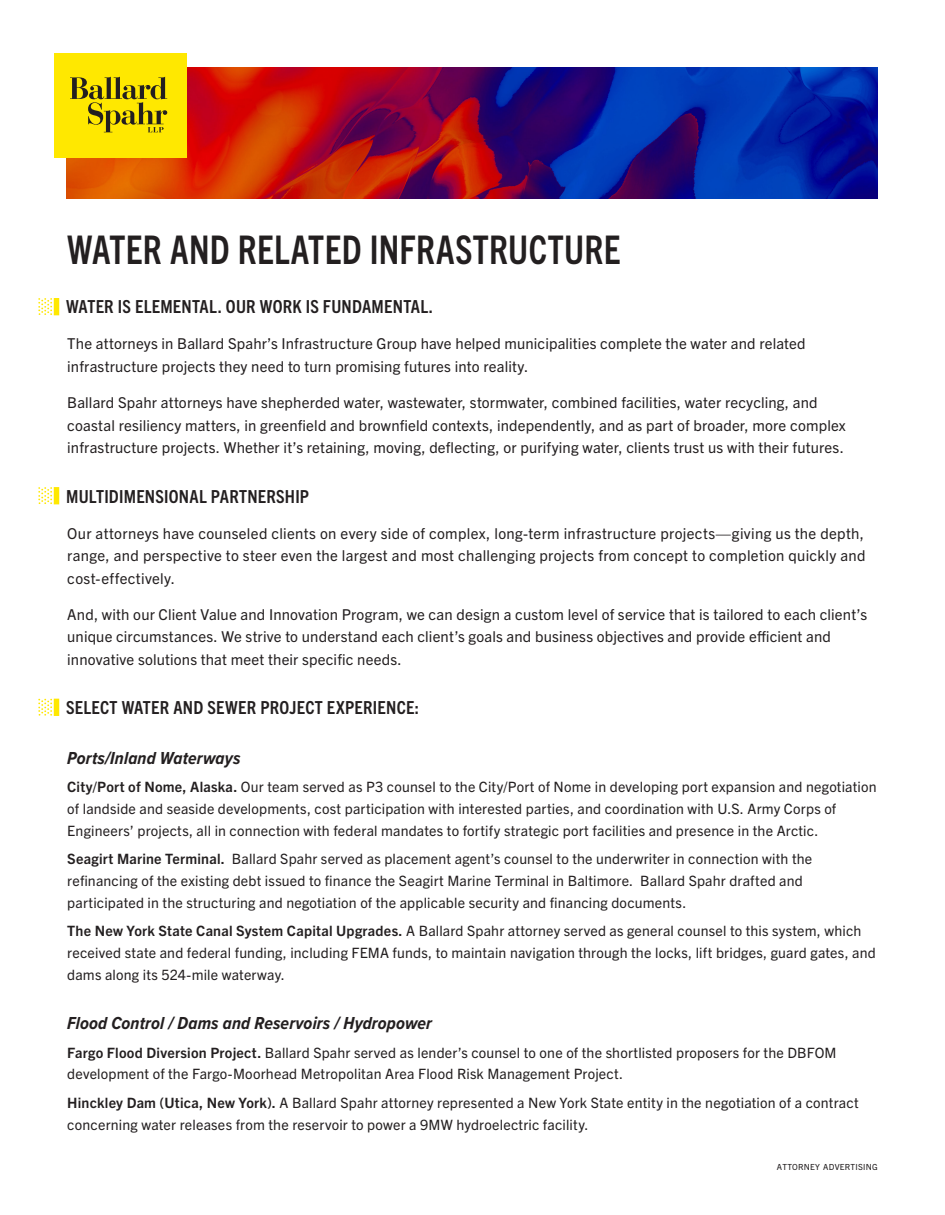
<style>
.page{position:relative;width:945px;height:1215px;background:#fff}
.page>*{position:absolute;margin:0;border:0;box-sizing:border-box;transform-origin:0 0}
.t1{font:54px "Ballard Dot Graphic";color:#ffe800}
.t2{font:700 condensed 39.6px "Trade Gothic Next LT Pro";letter-spacing:.01em;color:#231f20;scale:.91 1}
.t3{font:700 condensed 18px "Trade Gothic Next LT Pro";letter-spacing:.01em;color:#231f20}
.HEADING_2{font:italic 700 18px "Proxima Nova Cond";letter-spacing:.01em;color:#231f20}
.BODY_COPY{font:15px/22.5px "Trade Gothic Next LT Pro";letter-spacing:.01em;color:#231f20}
.BODY_COPY__SMALLEST{font:14.25px/21.8px "Trade Gothic Next LT Pro";letter-spacing:.015em;color:#231f20}
.t4{font:8.4px "Trade Gothic Next LT Pro";letter-spacing:.03em;color:#231f20}
.s1{font-weight:700}
</style>
<div class="page">
<img style="left:66px;top:67px;width:811px;height:131px">
<div style="left:54px;top:53px;width:133px;height:104px;background:#ffe800"></div>
<svg style="left:70px;top:76px;width:97px;height:56px"></svg>
<p class="t2" style="left:67px;top:222px;width:609px">WATER AND RELATED INFRASTRUCTURE</p>
<p class="t3" style="left:66px;top:295px;width:368px">WATER IS ELEMENTAL. OUR WORK IS FUNDAMENTAL.</p>
<p class="t1" style="left:36px;top:272px;width:28px">•</p>
<p class="t1" style="left:36px;top:461px;width:28px">•</p>
<p class="BODY_COPY" style="left:67px;top:332px;width:740px">The attorneys in Ballard Spahr’s Infrastructure Group have helped municipalities complete the water and related infrastructure projects they need to turn promising futures into reality.</p>
<p class="BODY_COPY" style="left:67px;top:390px;width:780px">Ballard Spahr attorneys have shepherded water, wastewater, stormwater, combined facilities, water recycling, and coastal resiliency matters, in greenfield and brownfield contexts, independently, and as part of broader, more complex infrastructure projects. Whether it’s retaining, moving, deflecting, or purifying water, clients trust us with their futures.</p>
<p class="t3" style="left:66px;top:484px;width:244px">MULTIDIMENSIONAL PARTNERSHIP</p>
<p class="BODY_COPY" style="left:67px;top:521px;width:799px;text-align:justify">Our attorneys have counseled clients on every side of complex, long-term infrastructure projects—giving us the depth, range, and perspective to steer even the largest and most challenging projects from concept to completion quickly and cost-effectively.</p>
<p class="BODY_COPY" style="left:67px;top:602px;width:801px">And, with our Client Value and Innovation Program, we can design a custom level of service that is tailored to each client’s unique circumstances. We strive to understand each client’s goals and business objectives and provide efficient and innovative solutions that meet their specific needs.</p>
<p class="t3" style="left:66px;top:695px;width:354px">SELECT WATER AND SEWER PROJECT EXPERIENCE:</p>
<p class="t1" style="left:36px;top:673px;width:28px">•</p>
<p class="HEADING_2" style="left:67px;top:744px;width:175px">Ports/Inland Waterways</p>
<p class="BODY_COPY__SMALLEST" style="left:67px;top:775px;width:810px"><span class="s1">City/Port of Nome, Alaska.</span> Our team served as P3 counsel to the City/Port of Nome in developing port expansion and negotiation of landside and seaside developments, cost participation with interested parties, and coordination with U.S. Army Corps of<br>Engineers’ projects, all in connection with federal mandates to fortify strategic port facilities and presence in the Arctic.</p>
<p class="BODY_COPY__SMALLEST" style="left:67px;top:847px;width:746px"><span class="s1">Seagirt Marine Terminal.</span> Ballard Spahr served as placement agent’s counsel to the underwriter in connection with the refinancing of the existing debt issued to finance the Seagirt Marine Terminal in Baltimore. Ballard Spahr drafted and participated in the structuring and negotiation of the applicable security and financing documents.</p>
<p class="BODY_COPY__SMALLEST" style="left:67px;top:919px;width:810px"><span class="s1">The New York State Canal System Capital Upgrades.</span> A Ballard Spahr attorney served as general counsel to this system, which received state and federal funding, including FEMA funds, to maintain navigation through the locks, lift bridges, guard gates, and dams along its 524-mile waterway.</p>
<p class="HEADING_2" style="left:67px;top:1010px;width:366px">Flood Control / Dams and Reservoirs / Hydropower</p>
<p class="BODY_COPY__SMALLEST" style="left:67px;top:1040px;width:770px"><span class="s1">Fargo Flood Diversion Project.</span> Ballard Spahr served as lender’s counsel to one of the shortlisted proposers for the DBFOM development of the Fargo-Moorhead Metropolitan Area Flood Risk Management Project.</p>
<p class="BODY_COPY__SMALLEST" style="left:67px;top:1091px;width:793px"><span class="s1">Hinckley Dam (Utica, New York).</span> A Ballard Spahr attorney represented a New York State entity in the negotiation of a contract concerning water releases from the reservoir to power a 9MW hydroelectric facility.</p>
<p class="t4" style="left:777px;top:1161px;width:102px">ATTORNEY ADVERTISING</p>
</div>
